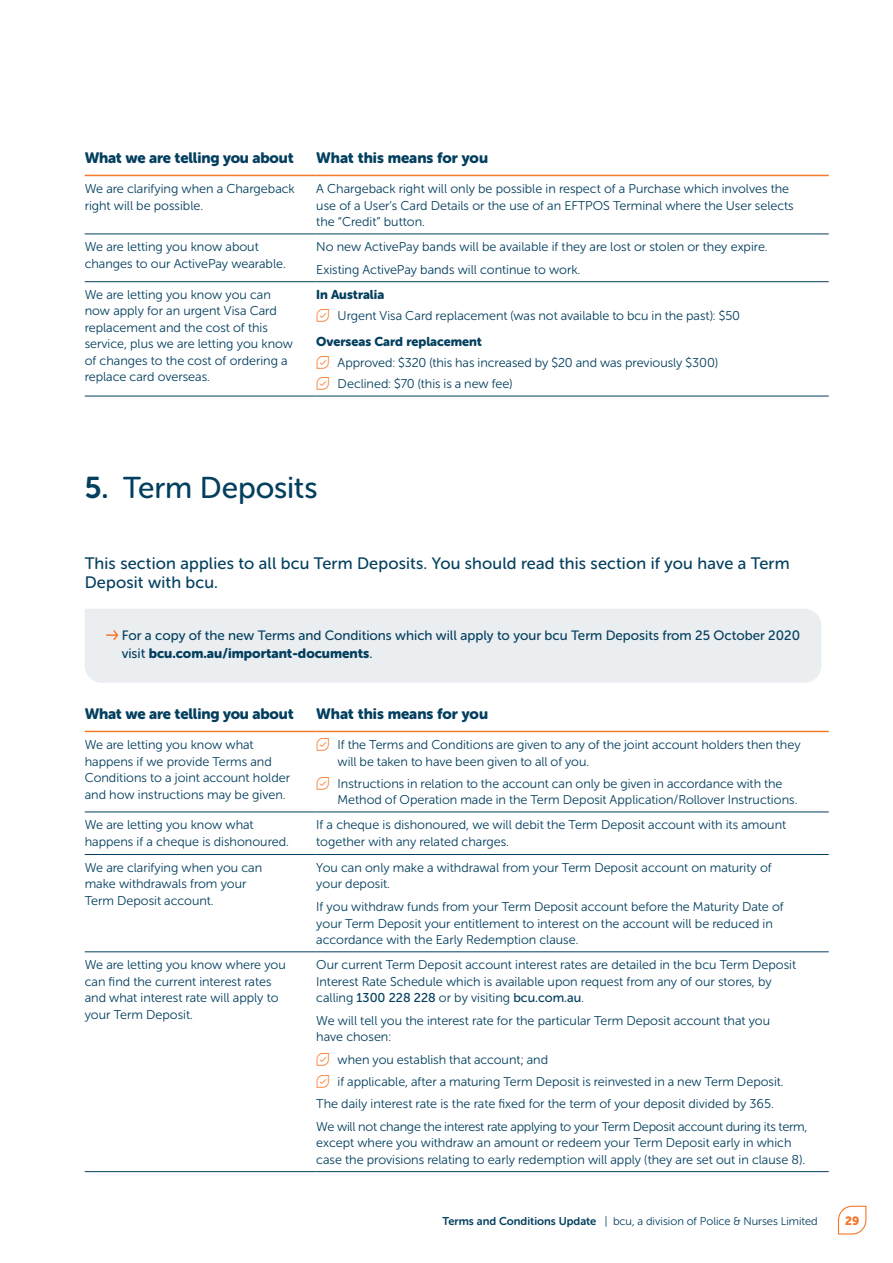
<style>
.page{position:relative;width:893px;height:1263px;background:#fff}
.page>*{position:absolute;margin:0;border:0;box-sizing:border-box;transform-origin:0 0}
.t1{font:30px "Museo Sans Rounded 500";letter-spacing:-.005em;color:#033f5e}
.bcu_-_Intro{font:16.5px/19.5px "Museo Sans Rounded 500";letter-spacing:.01em;color:#033f5e}
.bcu_-_Table_Main_Hea{font:15px "Museo Sans Rounded 900";letter-spacing:-.01em;color:#033f5e}
.bcu_further_info{font:13.5px/18px "Museo Sans Rounded 500";color:#033f5e}
.bcu_-_Table_Body_Cop{font:12.75px/16.5px "Museo Sans Rounded 300";color:#033f5e}
.bcu_-_Table_Headers{font:12.75px "Museo Sans Rounded 900";color:#033f5e}
.t2{font:12px "Museo Sans Rounded 900";color:#f4792a}
.t3{font:11.25px "Museo Sans Rounded 300";color:#033f5e}
.s1{font-family:"Museo Sans Rounded 700"}
.s2{font-family:"Museo Sans Rounded 900"}
.s3{font-family:"Museo Sans Rounded 500"}
</style>
<div class="page">
<hr style="left:85px;top:175px;width:231px;height:1px;background:#f4792a">
<hr style="left:316px;top:233px;width:512px;height:1px;background:#033f5e">
<hr style="left:316px;top:281px;width:512px;height:1px;background:#033f5e">
<hr style="left:316px;top:395px;width:512px;height:1px;background:#033f5e">
<hr style="left:85px;top:233px;width:231px;height:1px;background:#033f5e">
<hr style="left:85px;top:281px;width:231px;height:1px;background:#033f5e">
<hr style="left:85px;top:395px;width:231px;height:1px;background:#033f5e">
<hr style="left:316px;top:175px;width:512px;height:1px;background:#f4792a">
<div style="left:85px;top:609px;width:736px;height:73px;background:#ebeef1"></div>
<svg style="left:107px;top:628px;width:12px;height:13px"></svg>
<hr style="left:316px;top:811px;width:512px;height:1px;background:#033f5e">
<hr style="left:316px;top:854px;width:512px;height:1px;background:#033f5e">
<hr style="left:316px;top:951px;width:512px;height:1px;background:#033f5e">
<hr style="left:316px;top:1170px;width:512px;height:1px;background:#033f5e">
<hr style="left:85px;top:730px;width:231px;height:2px;background:#f4792a">
<hr style="left:85px;top:811px;width:231px;height:1px;background:#033f5e">
<hr style="left:85px;top:854px;width:231px;height:1px;background:#033f5e">
<hr style="left:85px;top:951px;width:231px;height:1px;background:#033f5e">
<hr style="left:85px;top:1170px;width:231px;height:1px;background:#033f5e">
<hr style="left:316px;top:730px;width:512px;height:2px;background:#f4792a">
<svg style="left:837px;top:1205px;width:29px;height:29px"></svg>
<p class="bcu_-_Table_Main_Hea" style="left:85px;top:149px;width:210px">What we are telling you about</p>
<p class="bcu_-_Table_Main_Hea" style="left:316px;top:149px;width:173px">What this means for you</p>
<p class="bcu_-_Table_Body_Cop" style="left:85px;top:181px;width:211px">We are clarifying when a Chargeback right will be possible.</p>
<p class="bcu_-_Table_Body_Cop" style="left:316px;top:181px;width:479px">A Chargeback right will only be possible in respect of a Purchase which involves the use of a User’s Card Details or the use of an EFTPOS Terminal where the User selects the “Credit” button.</p>
<p class="bcu_-_Table_Body_Cop" style="left:85px;top:238px;width:202px">We are letting you know about changes to our ActivePay wearable.</p>
<p class="bcu_-_Table_Body_Cop" style="left:316px;top:238px;width:453px">No new ActivePay bands will be available if they are lost or stolen or they expire.</p>
<p class="bcu_-_Table_Body_Cop" style="left:316px;top:261px;width:265px">Existing ActivePay bands will continue to work.</p>
<p class="bcu_-_Table_Body_Cop" style="left:85px;top:286px;width:210px">We are letting you know you can now apply for an urgent Visa Card replacement and the cost of this service, plus we are letting you know of changes to the cost of ordering a replace card overseas.</p>
<p class="bcu_-_Table_Headers" style="left:316px;top:287px;width:69px">In Australia</p>
<p class="bcu_-_Table_Body_Cop" style="left:337px;top:307px;width:404px">Urgent Visa Card replacement (was not available to bcu in the past): $50</p>
<p class="bcu_-_Table_Headers" style="left:316px;top:334px;width:167px">Overseas Card replacement</p>
<p class="bcu_-_Table_Body_Cop" style="left:337px;top:354px;width:382px">Approved: $320 (this has increased by $20 and was previously $300)</p>
<p class="bcu_-_Table_Body_Cop" style="left:337px;top:376px;width:176px">Declined: $70 (this is a new fee)</p>
<p class="t1" style="left:85px;top:471px;width:234px"><span class="s1">5.</span> Term Deposits</p>
<p class="bcu_-_Intro" style="left:85px;top:553px;width:706px">This section applies to all bcu Term Deposits. You should read this section if you have a Term<br>Deposit with bcu.</p>
<p class="bcu_further_info" style="left:122px;top:626px;width:679px">For a copy of the new Terms and Conditions which will apply to your bcu Term Deposits from 25 October 2020 visit <span class="s2">bcu.com.au/important-documents</span>.</p>
<p class="bcu_-_Table_Main_Hea" style="left:85px;top:704px;width:210px">What we are telling you about</p>
<p class="bcu_-_Table_Main_Hea" style="left:316px;top:704px;width:173px">What this means for you</p>
<p class="bcu_-_Table_Body_Cop" style="left:85px;top:736px;width:207px">We are letting you know what happens if we provide Terms and<br>Conditions to a joint account holder and how instructions may be given.</p>
<p class="bcu_-_Table_Body_Cop" style="left:337px;top:736px;width:464px">If the Terms and Conditions are given to any of the joint account holders then they will be taken to have been given to all of you.</p>
<p class="bcu_-_Table_Body_Cop" style="left:337px;top:775px;width:461px">Instructions in relation to the account can only be given in accordance with the<br>Method of Operation made in the Term Deposit Application/Rollover Instructions.</p>
<p class="bcu_-_Table_Body_Cop" style="left:85px;top:816px;width:205px">We are letting you know what happens if a cheque is dishonoured.</p>
<p class="bcu_-_Table_Body_Cop" style="left:316px;top:816px;width:471px">If a cheque is dishonoured, we will debit the Term Deposit account with its amount together with any related charges.</p>
<p class="bcu_-_Table_Body_Cop" style="left:85px;top:859px;width:179px">We are clarifying when you can make withdrawals from your<br>Term Deposit account.</p>
<p class="bcu_-_Table_Body_Cop" style="left:316px;top:859px;width:456px">You can only make a withdrawal from your Term Deposit account on maturity of your deposit.</p>
<p class="bcu_-_Table_Body_Cop" style="left:316px;top:898px;width:469px">If you withdraw funds from your Term Deposit account before the Maturity Date of your Term Deposit your entitlement to interest on the account will be reduced in accordance with the Early Redemption clause.</p>
<p class="bcu_-_Table_Body_Cop" style="left:85px;top:956px;width:202px">We are letting you know where you can find the current interest rates and what interest rate will apply to your Term Deposit.</p>
<p class="bcu_-_Table_Body_Cop" style="left:316px;top:956px;width:481px">Our current Term Deposit account interest rates are detailed in the bcu Term Deposit<br>Interest Rate Schedule which is available upon request from any of our stores, by calling <span class="s3">1300 228 228</span> or by visiting <span class="s3">bcu.com.au</span>.</p>
<p class="bcu_-_Table_Body_Cop" style="left:316px;top:1012px;width:455px">We will tell you the interest rate for the particular Term Deposit account that you have chosen:</p>
<p class="bcu_-_Table_Body_Cop" style="left:337px;top:1051px;width:212px">when you establish that account; and</p>
<p class="bcu_-_Table_Body_Cop" style="left:337px;top:1073px;width:447px">if applicable, after a maturing Term Deposit is reinvested in a new Term Deposit.</p>
<p class="bcu_-_Table_Body_Cop" style="left:316px;top:1095px;width:459px">The daily interest rate is the rate fixed for the term of your deposit divided by 365.</p>
<p class="bcu_-_Table_Body_Cop" style="left:316px;top:1118px;width:492px">We will not change the interest rate applying to your Term Deposit account during its term, except where you withdraw an amount or redeem your Term Deposit early in which case the provisions relating to early redemption will apply (they are set out in clause 8).</p>
<p class="t3" style="left:442px;top:1214px;width:376px"><span class="s1">Terms and Conditions Update</span> | bcu, a division of Police &amp; Nurses Limited</p>
<p class="t2" style="left:844px;top:1213px;width:16px">29</p>
</div>
